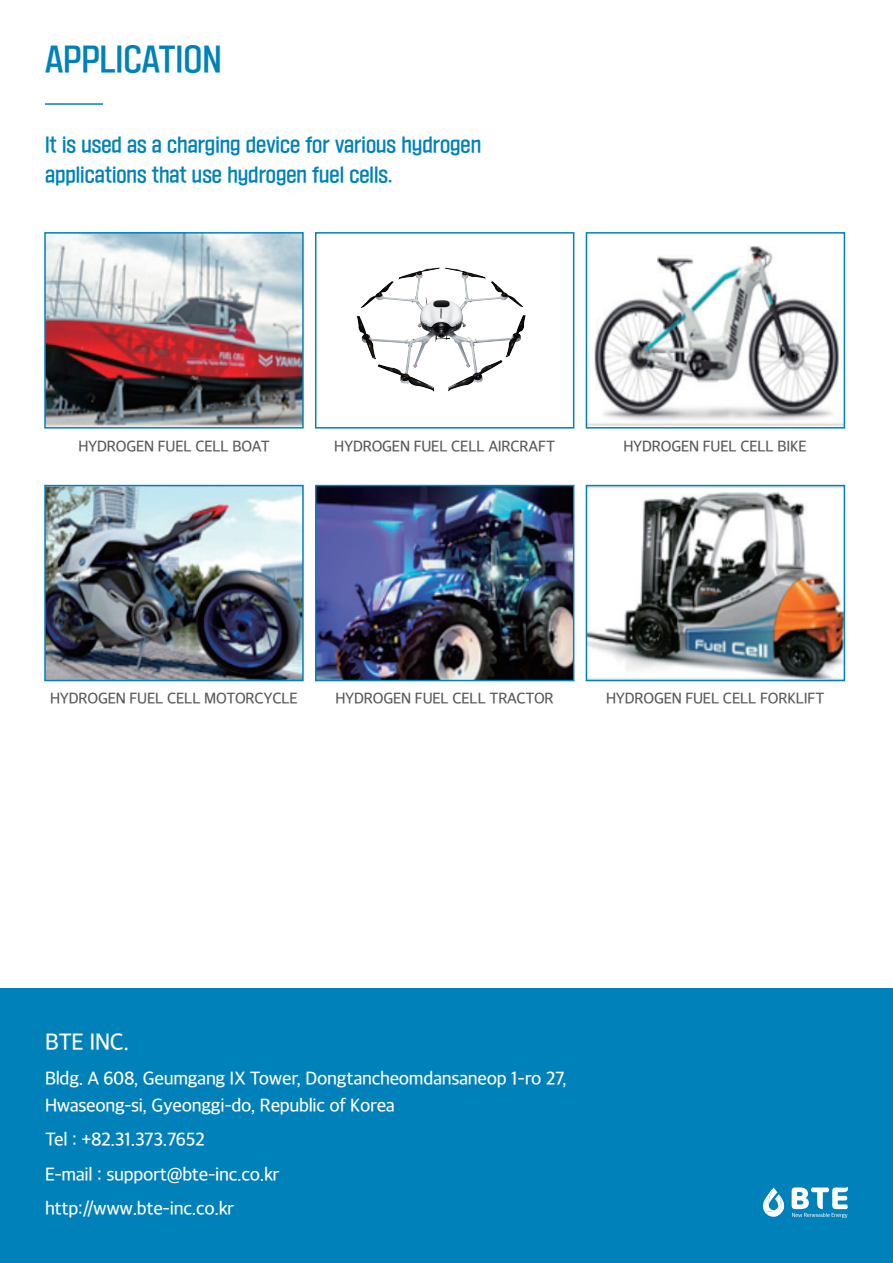
<style>
.page{position:relative;width:893px;height:1263px;background:#fff}
.page>*{position:absolute;margin:0;border:0;box-sizing:border-box;transform-origin:0 0}
.t1{font:30px "SD Gyeokdong G205 Bd";color:#0081ba}
.t2{font:22.5px "SD Gothic Neob d Md";letter-spacing:-.02em;color:#fff}
.t3{font:18px/34.5px "SD Gothic Neob d Md";letter-spacing:-.02em;color:#fff}
.t4{font:18px/30px "SD Gyeokdong G205 Bd";color:#0081ba}
.t5{font:15px "SD Gothic Neob d Md";letter-spacing:-.02em;color:#57585a}
</style>
<div class="page">
<hr style="left:45px;top:103px;width:58px;height:2px;background:#0081ba">
<div style="left:0;top:988px;width:893px;height:275px;background:#0081ba"></div>
<svg style="left:763px;top:1187px;width:21px;height:30px"></svg>
<svg style="left:792px;top:1187px;width:56px;height:31px"></svg>
<img style="left:47px;top:235px;width:254px;height:191px">
<div style="left:44px;top:232px;width:260px;height:197px;border:2px solid #0081ba"></div>
<img style="left:589px;top:246px;width:253px;height:180px">
<div style="left:586px;top:232px;width:259px;height:197px;border:2px solid #0081ba"></div>
<div style="left:315px;top:232px;width:259px;height:197px;border:2px solid #0081ba"></div>
<img style="left:356px;top:267px;width:170px;height:125px">
<img style="left:47px;top:488px;width:254px;height:190px">
<div style="left:44px;top:485px;width:260px;height:196px;border:2px solid #0081ba"></div>
<img style="left:318px;top:488px;width:253px;height:190px">
<div style="left:315px;top:485px;width:259px;height:196px;border:2px solid #0081ba"></div>
<img style="left:589px;top:492px;width:253px;height:186px">
<div style="left:586px;top:485px;width:259px;height:196px;border:2px solid #0081ba"></div>
<h1 class="t1" style="left:45px;top:44px;width:178px">APPLICATION</h1>
<p class="t4" style="left:45px;top:130px;width:438px">It is used as a charging device for various hydrogen applications that use hydrogen fuel cells.</p>
<p class="t5" style="left:78px;top:439px;width:193px">HYDROGEN FUEL CELL BOAT</p>
<p class="t5" style="left:334px;top:439px;width:222px">HYDROGEN FUEL CELL AIRCRAFT</p>
<p class="t5" style="left:623px;top:439px;width:185px">HYDROGEN FUEL CELL BIKE</p>
<p class="t5" style="left:50px;top:691px;width:249px">HYDROGEN FUEL CELL MOTORCYCLE</p>
<p class="t5" style="left:335px;top:691px;width:220px">HYDROGEN FUEL CELL TRACTOR</p>
<p class="t5" style="left:606px;top:691px;width:220px">HYDROGEN FUEL CELL FORKLIFT</p>
<p class="t2" style="left:45px;top:1031px;width:86px">BTE INC.</p>
<p class="t3" style="left:45px;top:1065px;width:523px;line-height:27px">Bldg. A 608, Geumgang IX Tower, Dongtancheomdansaneop 1-ro 27,<br>Hwaseong-si, Gyeonggi-do, Republic of Korea</p>
<p class="t3" style="left:45px;top:1123px;width:236px">Tel : +82.31.373.7652<br>E-mail : support@bte-inc.co.kr http://www.bte-inc.co.kr</p>
</div>
